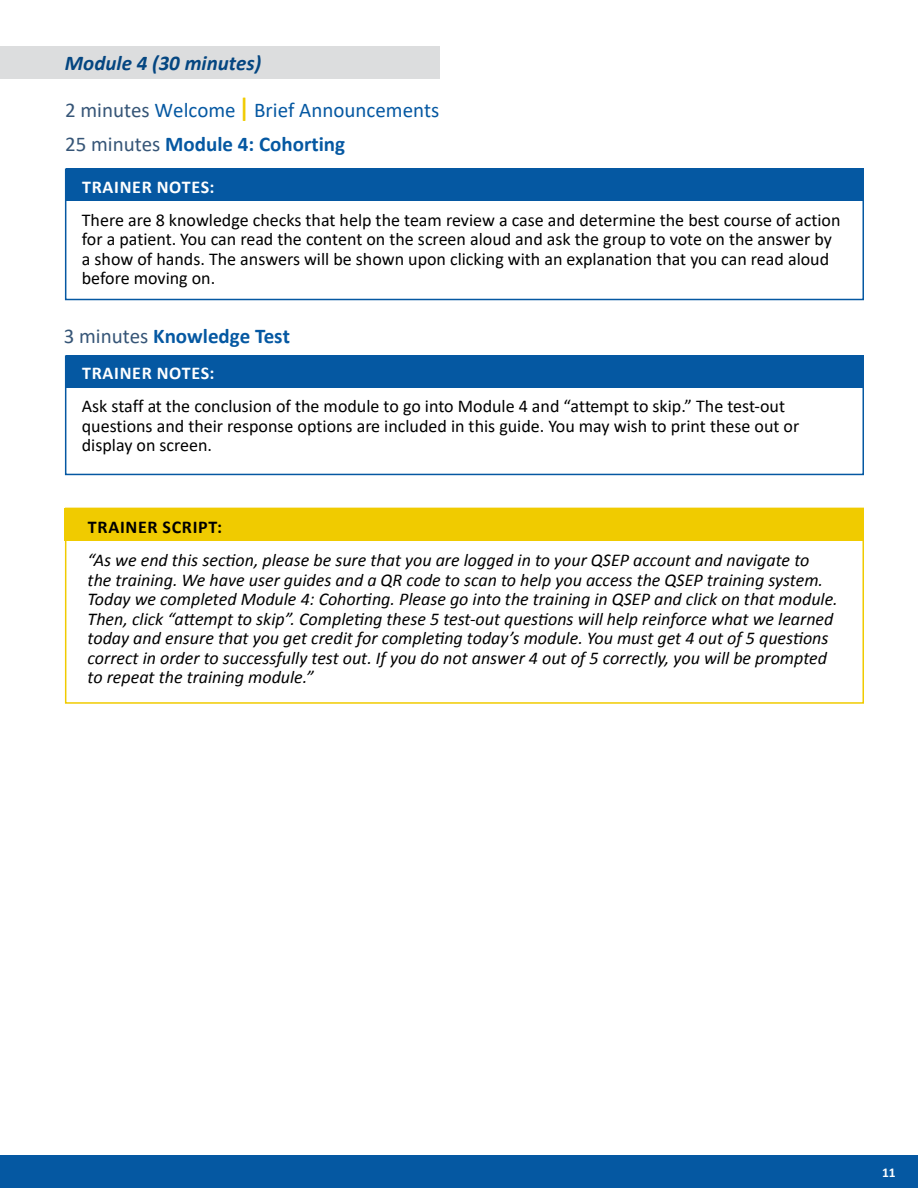
<style>
.page{position:relative;width:918px;height:1188px;background:#fff}
.page>*{position:absolute;margin:0;border:0;box-sizing:border-box;transform-origin:0 0}
.t1{font:21px/34.5px "Calibri";color:#0558a2}
.t2{font:700 21px "Calibri";color:#0558a2}
.t3{font:italic 700 21px "Calibri";color:#044681}
.t4{font:italic 18px/19.5px "Calibri";color:#000}
.t5{font:18px/19.5px "Calibri";color:#000}
.t6{font:700 18px "Calibri";letter-spacing:.04em;color:#fff}
.t7{font:700 18px "Calibri";letter-spacing:.04em;color:#000}
.t8{font:700 13.5px "Calibri";color:#fff}
.s1{color:#365577}
.s2{font-size:37.5px;color:#f0cb00}
.s3{font-weight:700}
.s4{font-weight:400;color:#365577}
</style>
<div class="page">
<div style="left:0;top:46px;width:440px;height:32px;background:#dcddde"></div>
<div style="left:0;top:1156px;width:918px;height:32px;background:#0558a2"></div>
<div style="left:65px;top:168px;width:799px;height:132px;border:2px solid #0558a2"></div>
<div style="left:65px;top:355px;width:799px;height:120px;border:2px solid #0558a2"></div>
<div style="left:65px;top:508px;width:799px;height:196px;border:2px solid #f0cb00"></div>
<div style="left:66px;top:168px;width:798px;height:33px;background:#0558a2"></div>
<div style="left:66px;top:355px;width:798px;height:33px;background:#0558a2"></div>
<div style="left:65px;top:508px;width:799px;height:32px;background:#f0cb00"></div>
<p class="t3" style="left:65px;top:48px;width:198px">Module 4 (30 minutes)</p>
<p class="t1" style="left:65px;top:92px;width:376px"><span class="s1">2 minutes</span> Welcome <span class="s2">I</span> Brief Announcements<br><span class="s1">25 minutes</span> <span class="s3">Module 4: Cohorting</span></p>
<p class="t6" style="left:82px;top:174px;width:134px">TRAINER NOTES:</p>
<p class="t5" style="left:82px;top:209px;width:760px">There are 8 knowledge checks that help the team review a case and determine the best course of action for a patient. You can read the content on the screen aloud and ask the group to vote on the answer by a show of hands. The answers will be shown upon clicking with an explanation that you can read aloud before moving on.</p>
<p class="t2" style="left:64px;top:321px;width:228px"><span class="s4">3 minutes</span> Knowledge Test</p>
<p class="t6" style="left:82px;top:361px;width:134px">TRAINER NOTES:</p>
<p class="t5" style="left:82px;top:396px;width:719px">Ask staff at the conclusion of the module to go into Module 4 and “attempt to skip.” The test-out questions and their response options are included in this guide. You may wish to print these out or display on screen.</p>
<p class="t7" style="left:88px;top:514px;width:136px">TRAINER SCRIPT:</p>
<p class="t4" style="left:88px;top:550px;width:752px">“As we end this section, please be sure that you are logged in to your QSEP account and navigate to<br>the training. We have user guides and a QR code to scan to help you access the QSEP training system.<br>Today we completed Module 4: Cohorting. Please go into the training in QSEP and click on that module.<br>Then, click “attempt to skip”. Completing these 5 test-out questions will help reinforce what we learned today and ensure that you get credit for completing today’s module. You must get 4 out of 5 questions correct in order to successfully test out. If you do not answer 4 out of 5 correctly, you will be prompted to repeat the training module.”</p>
<p class="t8" style="left:882px;top:1163px;width:15px">11</p>
</div>
